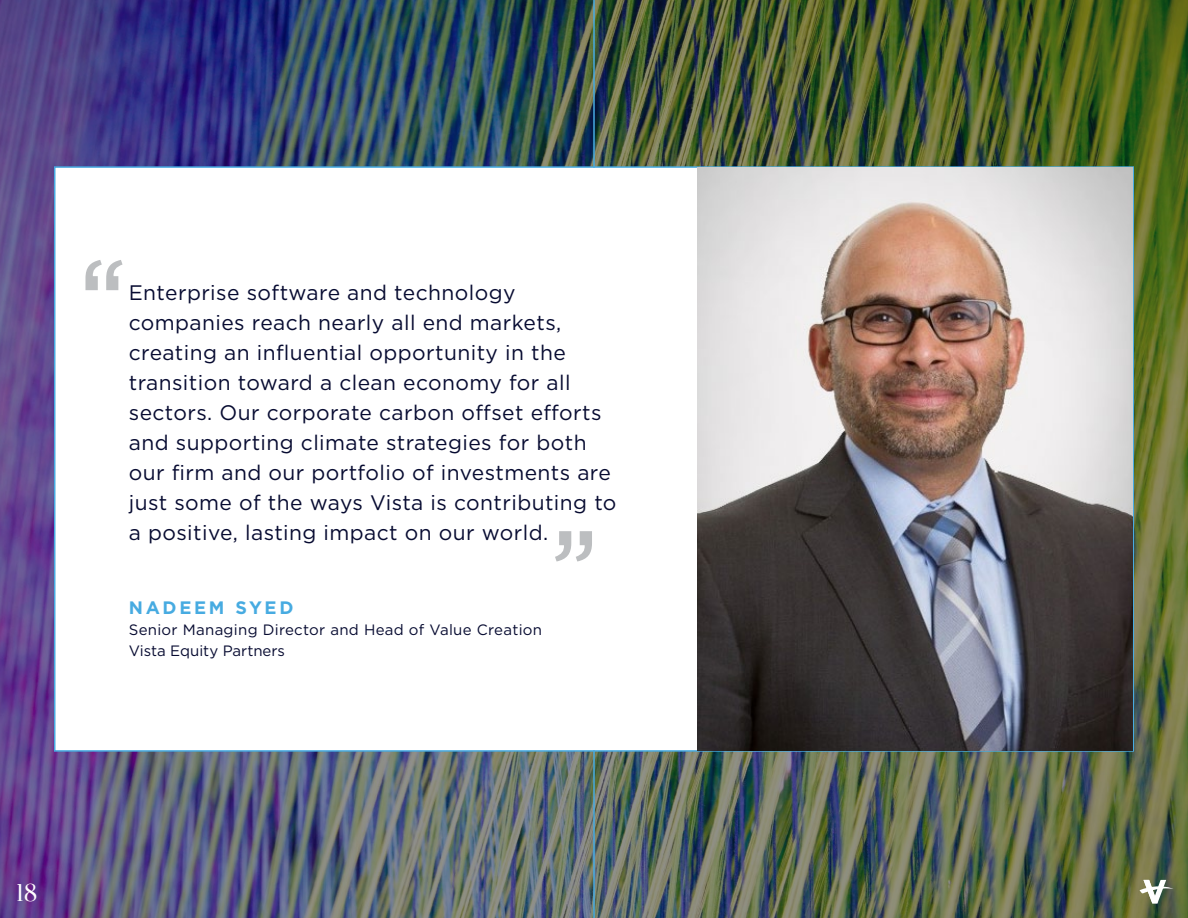
<style>
.page{position:relative;width:1188px;height:918px;background:#fff}
.page>*{position:absolute;margin:0;border:0;box-sizing:border-box;transform-origin:0 0}
.t1{font:21px/30px "Gotham";letter-spacing:.02em;color:#070b31}
.t2{font:21px "Prata";color:#fff}
.t3{font:700 18px "Gotham";letter-spacing:.15em;color:#47abe1}
.t4{font:15px/21px "Gotham";letter-spacing:.02em;color:#070b31}
</style>
<div class="page">
<img style="left:0;top:0;width:1188px;height:918px">
<div style="left:54px;top:166px;width:1080px;height:586px;background:#fff;border:2px solid #47abe1"></div>
<svg style="left:1140px;top:880px;width:33px;height:23px"></svg>
<hr style="left:593px;top:0;width:2px;height:168px;background:#47abe1">
<hr style="left:593px;top:750px;width:2px;height:168px;background:#47abe1">
<img style="left:697px;top:168px;width:435px;height:582px">
<svg style="left:85px;top:260px;width:38px;height:30px"></svg>
<svg style="left:555px;top:531px;width:37px;height:31px"></svg>
<p class="t2" style="left:17px;top:876px;width:22px">18</p>
<p class="t1" style="left:129px;top:277px;width:489px">Enterprise software and technology companies reach nearly all end markets, creating an influential opportunity in the transition toward a clean economy for all sectors. Our corporate carbon offset efforts and supporting climate strategies for both our firm and our portfolio of investments are just some of the ways Vista is contributing to a positive, lasting impact on our world.</p>
<p class="t3" style="left:129px;top:596px;width:166px">NADEEM SYED</p>
<p class="t4" style="left:129px;top:619px;width:415px">Senior Managing Director and Head of Value Creation<br>Vista Equity Partners</p>
</div>
